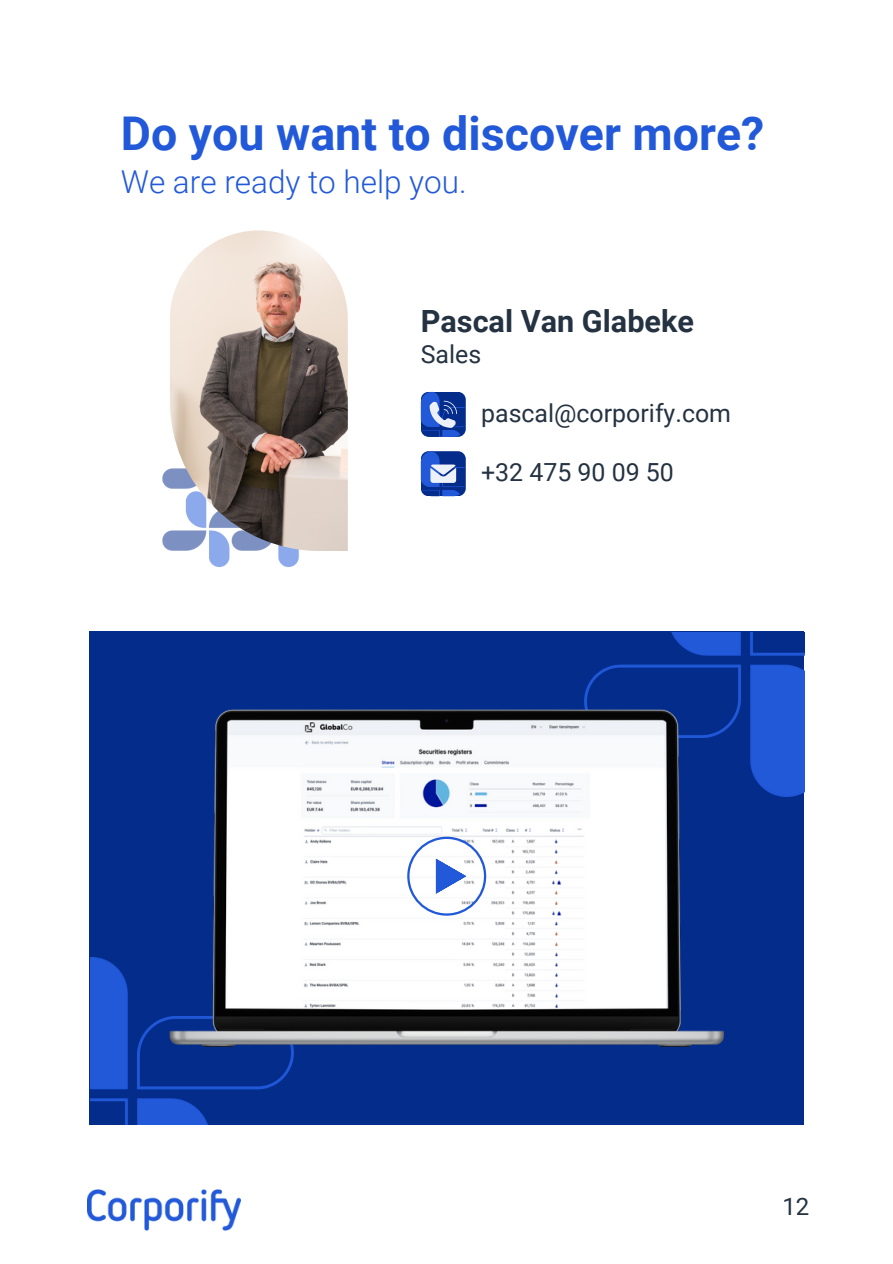
<style>
.page{position:relative;width:893px;height:1264px;background:#fff}
.page>*{position:absolute;margin:0;border:0;box-sizing:border-box;transform-origin:0 0}
.t1{font:700 46.5px "Roboto";color:#2259d9}
.t2{font:300 31.5px "Roboto";color:#2259d9}
.t3{font:700 30.6px "Roboto";color:#243241}
.t4{font:24.9px "Roboto";color:#243241}
.t5{font:24px "Roboto";color:#243241}
</style>
<div class="page">
<img style="left:88px;top:1189px;width:153px;height:42px">
<svg style="left:421px;top:392px;width:44px;height:45px"></svg>
<img style="left:421px;top:392px;width:43px;height:45px;border-radius:11px">
<svg style="left:429px;top:401px;width:27px;height:27px"></svg>
<svg style="left:421px;top:451px;width:44px;height:45px"></svg>
<img style="left:421px;top:451px;width:43px;height:45px;border-radius:11px">
<svg style="left:430px;top:464px;width:26px;height:18px"></svg>
<img style="left:162px;top:468px;width:137px;height:99px">
<img style="left:170px;top:230px;width:177px;height:321px">
<div style="left:89px;top:631px;width:715px;height:493px;background:#042c8b"></div>
<img style="left:90px;top:957px;width:204px;height:167px">
<img style="left:585px;top:632px;width:219px;height:164px">
<img style="left:169px;top:709px;width:555px;height:337px">
<svg style="left:407px;top:836px;width:79px;height:79px;background:#d6dff6"></svg>
<h1 class="t1" style="left:121px;top:107px;width:645px">Do you want to discover more?</h1>
<p class="t2" style="left:121px;top:164px;width:347px">We are ready to help you.</p>
<p class="t3" style="left:421px;top:304px;width:275px">Pascal Van Glabeke</p>
<p class="t4" style="left:421px;top:340px;width:62px">Sales</p>
<p class="t4" style="left:481px;top:398px;width:251px">pascal@corporify.com</p>
<p class="t4" style="left:481px;top:458px;width:194px">+32 475 90 09 50</p>
<p class="t5" style="left:782px;top:1193px;width:28px">12</p>
</div>
